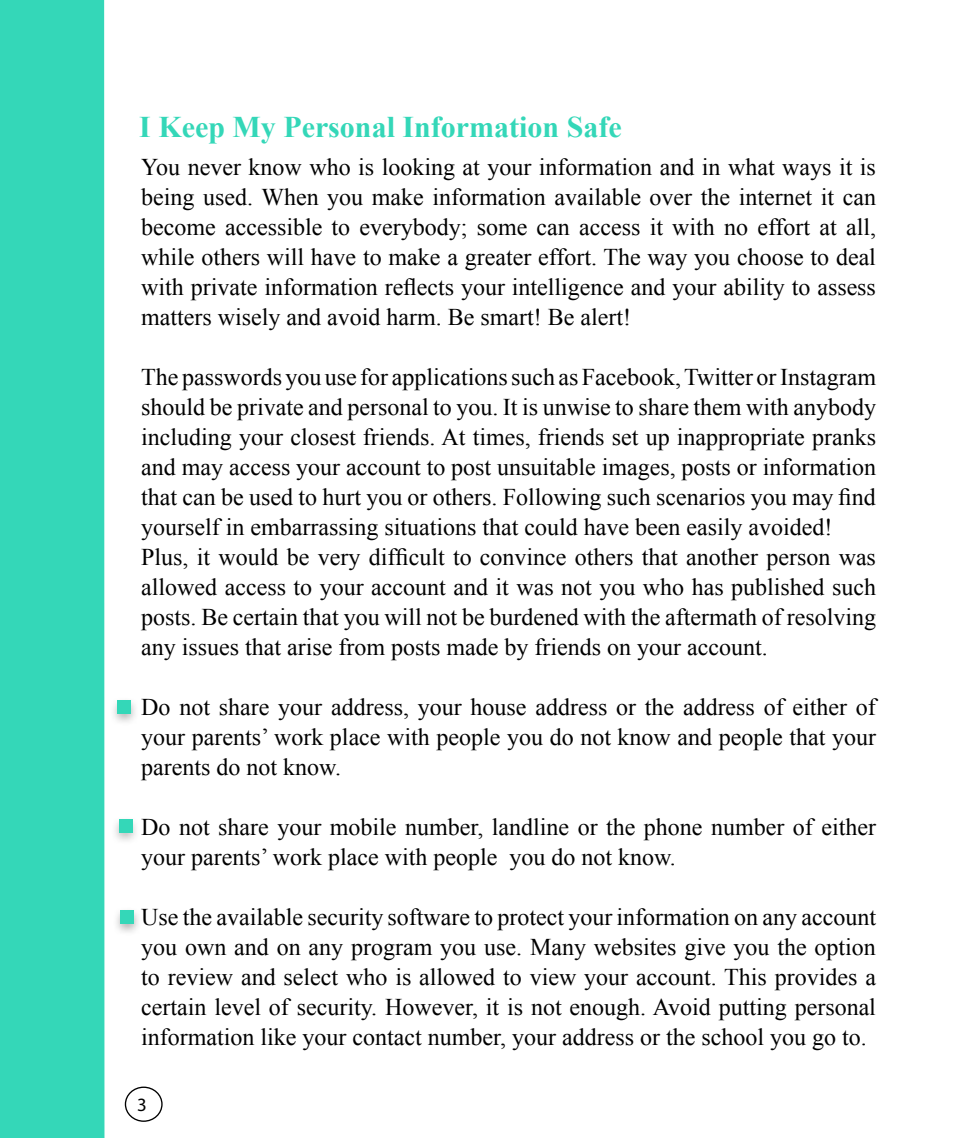
<style>
.page{position:relative;width:960px;height:1138px;background:#fff}
.page>*{position:absolute;margin:0;border:0;box-sizing:border-box;transform-origin:0 0}
.t1{font:700 30px "Times New Roman";color:#34d7b8}
.t2{font:24px/30px "Times New Roman";color:#000;text-align:justify}
.t3{font:18.8px "Myriad Pro";color:#000}
</style>
<div class="page">
<div style="left:110px;top:697px;width:29px;height:29px;background:#000;opacity:.28"></div>
<div style="left:117px;top:700px;width:14px;height:14px;background:#34d7b8"></div>
<div style="left:111px;top:816px;width:29px;height:30px;background:#000;opacity:.24"></div>
<div style="left:119px;top:820px;width:14px;height:13px;background:#34d7b8"></div>
<div style="left:112px;top:907px;width:30px;height:29px;background:#000;opacity:.3"></div>
<div style="left:120px;top:910px;width:14px;height:14px;background:#34d7b8"></div>
<div style="left:0;top:0;width:104px;height:1138px;background:#34d7b8"></div>
<div style="left:125px;top:1087px;width:38px;height:35px;border:1px solid #000;border-radius:50%"></div>
<p class="t1" style="left:139px;top:107px;width:484px">I Keep My Personal Information Safe</p>
<p class="t2" style="left:141px;top:152px;width:736px">You never know who is looking at your information and in what ways it is being used. When you make information available over the internet it can become accessible to everybody; some can access it with no effort at all, while others will have to make a greater effort. The way you choose to deal with private information reflects your intelligence and your ability to assess matters wisely and avoid harm. Be smart! Be alert!</p>
<p class="t2" style="left:141px;top:362px;width:736px;text-align:left">The passwords you use for applications such as Facebook, Twitter or Instagram should be private and personal to you. It is unwise to share them with anybody including your closest friends. At times, friends set up inappropriate pranks and may access your account to post unsuitable images, posts or information that can be used to hurt you or others. Following such scenarios you may find yourself in embarrassing situations that could have been easily avoided!<br>Plus, it would be very difficult to convince others that another person was allowed access to your account and it was not you who has published such posts. Be certain that you will not be burdened with the aftermath of resolving any issues that arise from posts made by friends on your account.</p>
<p class="t2" style="left:141px;top:692px;width:736px">Do not share your address, your house address or the address of either of your parents’ work place with people you do not know and people that your parents do not know.</p>
<p class="t2" style="left:141px;top:812px;width:736px">Do not share your mobile number, landline or the phone number of either your parents’ work place with people you do not know.</p>
<p class="t2" style="left:141px;top:902px;width:736px">Use the available security software to protect your information on any account you own and on any program you use. Many websites give you the option to review and select who is allowed to view your account. This provides a certain level of security. However, it is not enough. Avoid putting personal information like your contact number, your address or the school you go to.</p>
<p class="t3" style="left:137px;top:1093px;width:11px">3</p>
</div>
